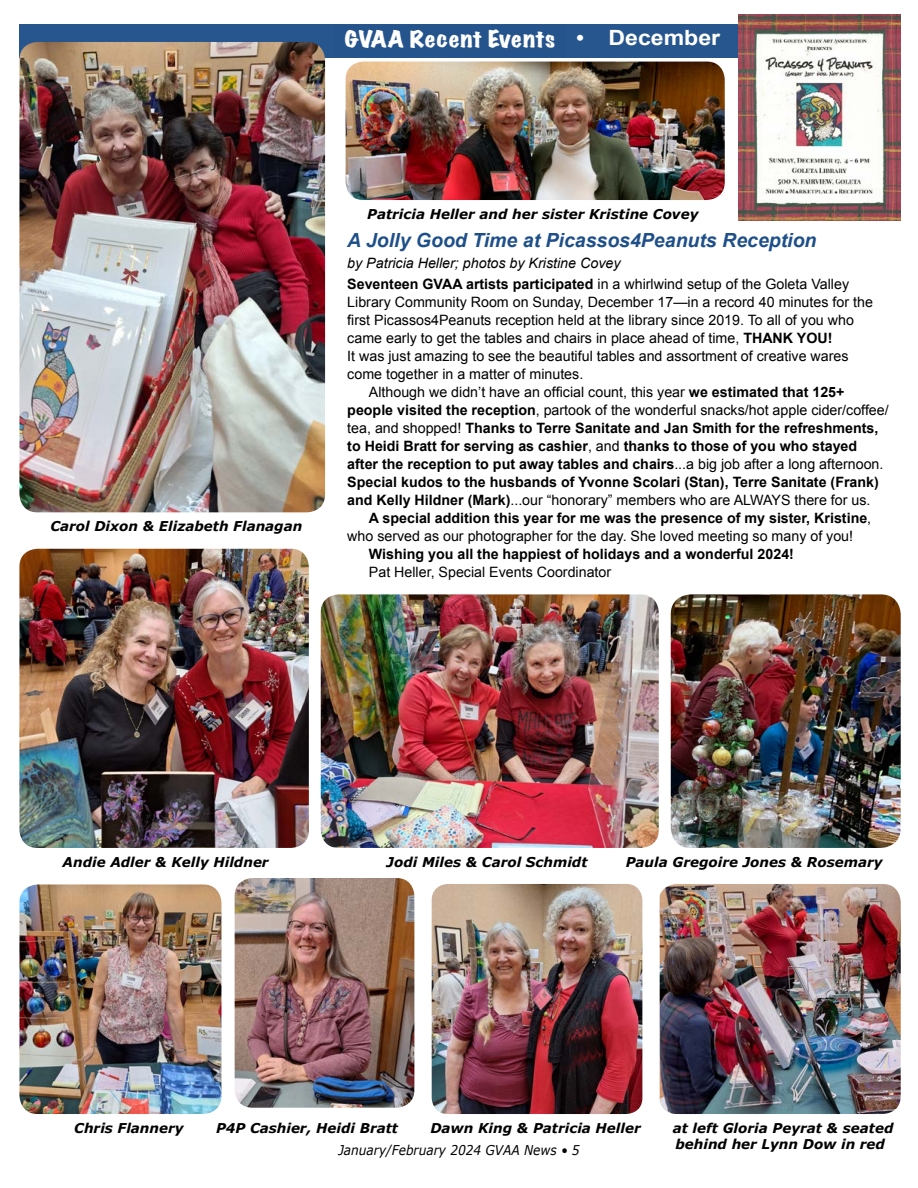
<style>
.page{position:relative;width:918px;height:1188px;background:#fff}
.page>*{position:absolute;margin:0;border:0;box-sizing:border-box;transform-origin:0 0}
.t1{font:expanded 21px "Marker Felt";letter-spacing:.025em;color:#fff;scale:1.15 1}
.t2{font:700 21px "Arial";color:#fff;scale:1.1 1}
.t3{font:italic 700 19.5px "Arial";color:#1e4f89}
.t4{font:14.25px "Arial";color:#000}
.t5{font:700 14.25px "Arial";color:#000}
.t6{font:italic 14.25px/21.3px "Arial";color:#000}
.t7{font:italic 700 13.5px "Verdana";color:#000}
.t8{font:italic 13.5px "Verdana";color:#000;scale:.9 1}
.s1{font-style:italic}
.s2{font-weight:700;font-style:normal}
.s3{font-style:normal}
.s4{font-weight:700}
.s5{font-weight:400}
</style>
<div class="page">
<img style="left:346px;top:62px;width:379px;height:138px">
<div style="left:19px;top:24px;width:882px;height:34px;background:#27568e"></div>
<img style="left:739px;top:14px;width:162px;height:207px">
<img style="left:19px;top:884px;width:202px;height:230px">
<img style="left:235px;top:878px;width:179px;height:230px">
<img style="left:321px;top:594px;width:338px;height:254px">
<img style="left:432px;top:884px;width:210px;height:230px">
<img style="left:19px;top:42px;width:306px;height:470px">
<img style="left:19px;top:549px;width:290px;height:299px">
<img style="left:671px;top:594px;width:230px;height:254px">
<img style="left:660px;top:884px;width:241px;height:230px">
<h1 class="t1" style="left:345px;top:22px;width:184px">GVAA Recent Events</h1>
<h1 class="t2" style="left:575px;top:24px;width:133px"><span class="s1">•</span> December</h1>
<p class="t7" style="left:50px;top:518px;width:254px">Carol Dixon &amp; Elizabeth Flanagan</p>
<p class="t7" style="left:367px;top:205px;width:333px">Patricia Heller and her sister Kristine Covey</p>
<h2 class="t3" style="left:347px;top:227px;width:471px">A Jolly Good Time at Picassos4Peanuts Reception</h2>
<p class="t6" style="left:347px;top:252px;width:503px">by Patricia Heller; photos by Kristine Covey<br><span class="s2">Seventeen GVAA artists participated</span> <span class="s3">in a whirlwind setup of the Goleta Valley</span></p>
<p class="t4" style="left:347px;top:293px;width:527px">Library Community Room on Sunday, December 17—in a record 40 minutes for the</p>
<p class="t4" style="left:347px;top:311px;width:508px">first Picassos4Peanuts reception held at the library since 2019. To all of you who</p>
<p class="t4" style="left:347px;top:329px;width:487px">came early to get the tables and chairs in place ahead of time, <span class="s4">THANK YOU!</span></p>
<p class="t4" style="left:347px;top:347px;width:503px">It was just amazing to see the beautiful tables and assortment of creative wares</p>
<p class="t4" style="left:347px;top:365px;width:238px">come together in a matter of minutes.</p>
<p class="t4" style="left:369px;top:383px;width:477px">Although we didn’t have an official count, this year <span class="s4">we estimated that 125+</span></p>
<p class="t4" style="left:347px;top:401px;width:543px"><span class="s4">people visited the reception</span>, partook of the wonderful snacks/hot apple cider/coffee/</p>
<p class="t5" style="left:347px;top:419px;width:533px"><span class="s5">tea, and shopped!</span> Thanks to Terre Sanitate and Jan Smith for the refreshments,</p>
<p class="t5" style="left:347px;top:437px;width:511px">to Heidi Bratt for serving as cashier<span class="s5">, and</span> thanks to those of you who stayed</p>
<p class="t5" style="left:347px;top:455px;width:538px">after the reception to put away tables and chairs<span class="s5">...a big job after a long afternoon.</span></p>
<p class="t5" style="left:347px;top:473px;width:533px">Special kudos to the husbands of Yvonne Scolari (Stan), Terre Sanitate (Frank)</p>
<p class="t4" style="left:347px;top:491px;width:525px"><span class="s4">and Kelly Hildner (Mark)</span>...our “honorary” members who are ALWAYS there for us.</p>
<p class="t5" style="left:369px;top:509px;width:504px">A special addition this year for me was the presence of my sister, Kristine<span class="s5">,</span></p>
<p class="t4" style="left:347px;top:527px;width:507px">who served as our photographer for the day. She loved meeting so many of you!</p>
<p class="t5" style="left:369px;top:545px;width:427px">Wishing you all the happiest of holidays and a wonderful 2024!</p>
<p class="t4" style="left:369px;top:563px;width:244px">Pat Heller, Special Events Coordinator</p>
<p class="t7" style="left:63px;top:853px;width:208px">Andie Adler &amp; Kelly Hildner</p>
<p class="t7" style="left:387px;top:853px;width:202px">Jodi Miles &amp; Carol Schmidt</p>
<p class="t7" style="left:626px;top:853px;width:258px">Paula Gregoire Jones &amp; Rosemary</p>
<p class="t7" style="left:74px;top:1119px;width:111px">Chris Flannery</p>
<p class="t7" style="left:216px;top:1119px;width:184px">P4P Cashier, Heidi Bratt</p>
<p class="t7" style="left:430px;top:1119px;width:212px">Dawn King &amp; Patricia Heller</p>
<p class="t7" style="left:673px;top:1119px;width:222px">at left Gloria Peyrat &amp; seated</p>
<p class="t8" style="left:338px;top:1142px;width:270px">January/February 2024 GVAA News • 5</p>
<p class="t7" style="left:675px;top:1136px;width:211px">behind her Lynn Dow in red</p>
</div>
